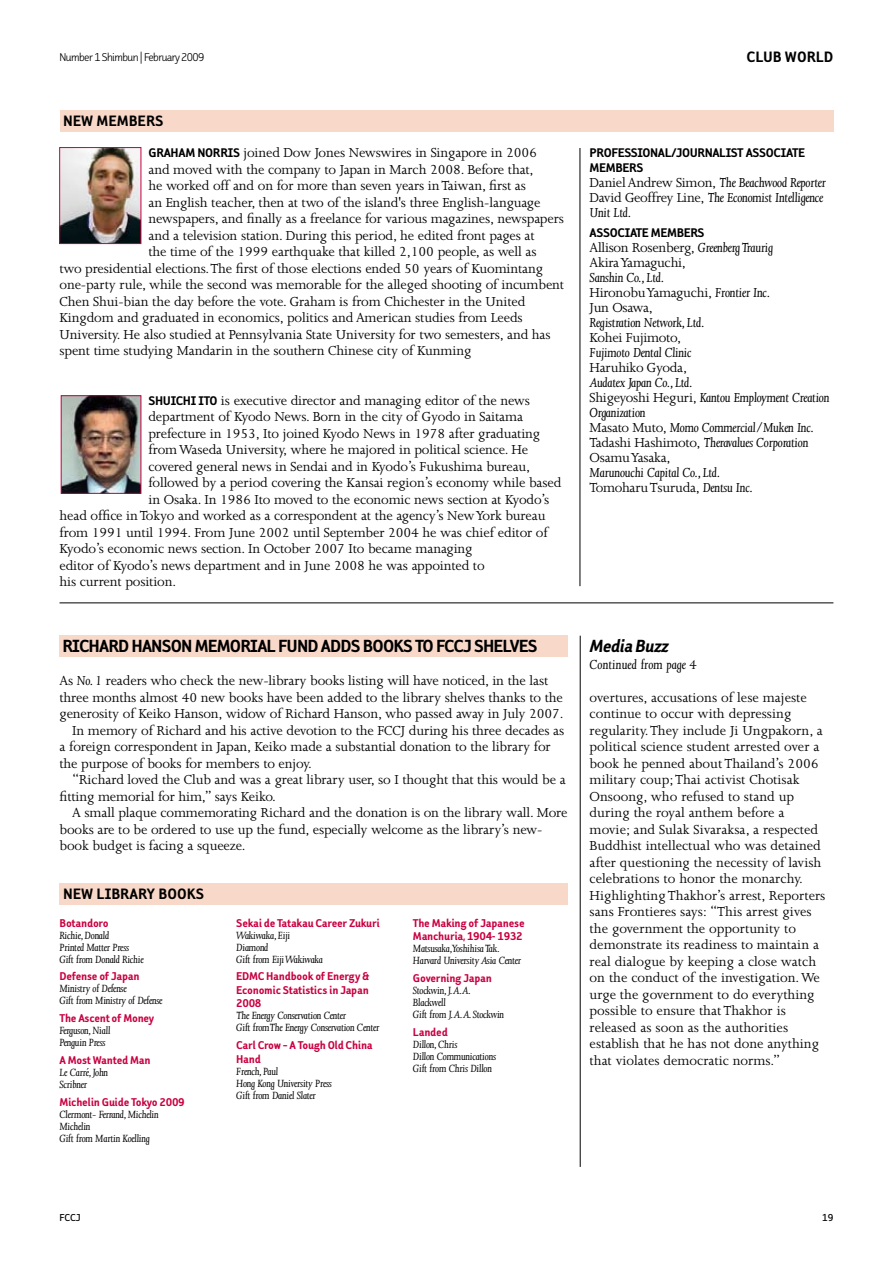
<style>
.page{position:relative;width:893px;height:1263px;background:#fff}
.page>*{position:absolute;margin:0;border:0;box-sizing:border-box;transform-origin:0 0}
.t1{font:21px "Faceplate Sans E Gauge";letter-spacing:-.04em;color:#000}
.t2{font:italic 21px "Faceplate Sans E Gauge";color:#000}
.t3{font:18px "Faceplate Sans E Gauge";color:#000}
.t4{font:15px/16.5px "Joanna";letter-spacing:-.01em;color:#000}
.t5{font:italic 15px/15px "Joanna";letter-spacing:-.02em;color:#000}
.t6{font:15px/15px "Faceplate Sans E Gauge";letter-spacing:-.025em;color:#000}
.t7{font:italic 15px "Joanna";color:#000}
.t8{font:13.5px/13.5px "Faceplate Sans E Gauge";letter-spacing:-.02em;color:#c90041}
.t9{font:13.5px "Faceplate Sans A Gauge";letter-spacing:-.045em;color:#000}
.t10{font:italic 12px/12px "Joanna";letter-spacing:-.025em;color:#000}
.t11{font:12px "Faceplate Sans C Gauge";letter-spacing:-.005em;color:#000}
.s1{font-family:"Faceplate Sans E Gauge"}
.s2{font-style:italic}
.s3{font-style:normal}
</style>
<div class="page">
<div style="left:60px;top:636px;width:508px;height:21px;background:#f8d8c8"></div>
<img style="left:61px;top:149px;width:78px;height:93px">
<div style="left:59px;top:147px;width:82px;height:97px;border:1px solid #c90041"></div>
<img style="left:63px;top:397px;width:76px;height:95px">
<div style="left:61px;top:395px;width:80px;height:99px;border:1px solid #c90041"></div>
<div style="left:60px;top:111px;width:773px;height:21px;background:#f8d8c8"></div>
<hr style="left:580px;top:148px;width:1px;height:438px;background:#000">
<div style="left:60px;top:883px;width:508px;height:22px;background:#f8d8c8"></div>
<hr style="left:60px;top:603px;width:773px;height:1px;background:#000">
<hr style="left:580px;top:636px;width:1px;height:531px;background:#000">
<p class="t9" style="left:60px;top:50px;width:146px">Number 1 Shimbun | February 2009</p>
<p class="t3" style="left:746px;top:47px;width:88px">CLUB WORLD</p>
<p class="t3" style="left:63px;top:111px;width:102px">NEW MEMBERS</p>
<p class="t4" style="left:148px;top:144px;width:390px"><span class="s1">GRAHAM NORRIS</span> joined Dow Jones Newswires in Singapore in 2006</p>
<p class="t4" style="left:148px;top:161px;width:387px">and moved with the company to Japan in March 2008. Before that,</p>
<p class="t4" style="left:148px;top:177px;width:379px">he worked off and on for more than seven years in Taiwan, first as</p>
<p class="t4" style="left:148px;top:194px;width:394px">an English teacher, then at two of the island's three English-language</p>
<p class="t4" style="left:148px;top:210px;width:417px">newspapers, and finally as a freelance for various magazines, newspapers</p>
<p class="t4" style="left:148px;top:227px;width:388px">and a television station. During this period, he edited front pages at</p>
<p class="t4" style="left:148px;top:243px;width:390px">the time of the 1999 earthquake that killed 2,100 people, as well as</p>
<p class="t4" style="left:60px;top:260px;width:485px">two presidential elections. The first of those elections ended 50 years of Kuomintang</p>
<p class="t4" style="left:60px;top:276px;width:506px">one-party rule, while the second was memorable for the alleged shooting of incumbent</p>
<p class="t4" style="left:60px;top:293px;width:467px">Chen Shui-bian the day before the vote. Graham is from Chichester in the United</p>
<p class="t4" style="left:60px;top:309px;width:465px">Kingdom and graduated in economics, politics and American studies from Leeds</p>
<p class="t4" style="left:60px;top:326px;width:493px">University. He also studied at Pennsylvania State University for two semesters, and has</p>
<p class="t4" style="left:60px;top:342px;width:413px">spent time studying Mandarin in the southern Chinese city of Kunming</p>
<p class="t4" style="left:148px;top:392px;width:383px"><span class="s1">SHUICHI ITO</span> is executive director and managing editor of the news</p>
<p class="t4" style="left:148px;top:408px;width:376px">department of Kyodo News. Born in the city of Gyodo in Saitama</p>
<p class="t4" style="left:148px;top:425px;width:393px">prefecture in 1953, Ito joined Kyodo News in 1978 after graduating</p>
<p class="t4" style="left:148px;top:441px;width:381px">from Waseda University, where he majored in political science. He</p>
<p class="t4" style="left:148px;top:458px;width:384px">covered general news in Sendai and in Kyodo’s Fukushima bureau,</p>
<p class="t4" style="left:148px;top:474px;width:414px">followed by a period covering the Kansai region’s economy while based</p>
<p class="t4" style="left:148px;top:491px;width:402px">in Osaka. In 1986 Ito moved to the economic news section at Kyodo’s</p>
<p class="t4" style="left:60px;top:507px;width:487px">head office in Tokyo and worked as a correspondent at the agency’s New York bureau</p>
<p class="t4" style="left:60px;top:524px;width:490px">from 1991 until 1994. From June 2002 until September 2004 he was chief editor of</p>
<p class="t4" style="left:60px;top:540px;width:415px">Kyodo’s economic news section. In October 2007 Ito became managing</p>
<p class="t4" style="left:60px;top:557px;width:427px">editor of Kyodo’s news department and in June 2008 he was appointed to</p>
<p class="t4" style="left:60px;top:573px;width:118px">his current position.</p>
<h1 class="t1" style="left:62px;top:634px;width:476px">RICHARD HANSON MEMORIAL FUND ADDS BOOKS TO FCCJ SHELVES</h1>
<p class="t4" style="left:60px;top:672px;width:490px">As <span class="s2">No. 1</span> readers who check the new-library books listing will have noticed, in the last</p>
<p class="t4" style="left:60px;top:689px;width:505px">three months almost 40 new books have been added to the library shelves thanks to the</p>
<p class="t4" style="left:60px;top:705px;width:505px">generosity of Keiko Hanson, widow of Richard Hanson, who passed away in July 2007.</p>
<p class="t4" style="left:72px;top:722px;width:493px">In memory of Richard and his active devotion to the FCCJ during his three decades as</p>
<p class="t4" style="left:60px;top:738px;width:493px">a foreign correspondent in Japan, Keiko made a substantial donation to the library for</p>
<p class="t4" style="left:60px;top:755px;width:254px">the purpose of books for members to enjoy.</p>
<p class="t4" style="left:72px;top:771px;width:495px">“Richard loved the Club and was a great library user, so I thought that this would be a</p>
<p class="t4" style="left:60px;top:788px;width:218px">fitting memorial for him,” says Keiko.</p>
<p class="t4" style="left:72px;top:804px;width:497px">A small plaque commemorating Richard and the donation is on the library wall. More</p>
<p class="t4" style="left:60px;top:821px;width:484px">books are to be ordered to use up the fund, especially welcome as the library’s new-</p>
<p class="t4" style="left:60px;top:837px;width:187px">book budget is facing a squeeze.</p>
<p class="t3" style="left:63px;top:884px;width:143px">NEW LIBRARY BOOKS</p>
<p class="t8" style="left:60px;top:916px;width:51px">Botandoro</p>
<p class="t10" style="left:60px;top:929px;width:86px">Richie, Donald<br>Printed Matter Press<br>Gift from Donald Richie</p>
<p class="t8" style="left:60px;top:969px;width:82px">Defense of Japan</p>
<p class="t10" style="left:60px;top:983px;width:105px">Ministry of Defense<br>Gift from Ministry of Defense</p>
<p class="t8" style="left:60px;top:1011px;width:96px">The Ascent of Money</p>
<p class="t10" style="left:60px;top:1024px;width:52px">Ferguson, Niall<br>Penguin Press</p>
<p class="t8" style="left:60px;top:1053px;width:93px">A Most Wanted Man</p>
<p class="t10" style="left:60px;top:1066px;width:50px">Le Carré, John<br>Scribner</p>
<p class="t8" style="left:60px;top:1095px;width:127px">Michelin Guide Tokyo 2009</p>
<p class="t10" style="left:60px;top:1108px;width:101px">Clermont- Ferrand, Michelin<br>Michelin<br>Gift from Martin Koelling</p>
<p class="t8" style="left:236px;top:916px;width:145px">Sekai de Tatakau Career Zukuri</p>
<p class="t10" style="left:236px;top:929px;width:88px">Wakiwaka, Eiji<br>Diamond<br>Gift from Eiji Wakiwaka</p>
<p class="t8" style="left:236px;top:969px;width:135px;text-align:justify">EDMC Handbook of Energy &amp; Economic Statistics in Japan 2008</p>
<p class="t10" style="left:236px;top:1010px;width:145px">The Energy Conservation Center<br>Gift fromThe Energy Conservation Center</p>
<p class="t8" style="left:236px;top:1038px;width:138px">Carl Crow – A Tough Old China<br>Hand</p>
<p class="t10" style="left:236px;top:1065px;width:97px">French, Paul<br>Hong Kong University Press<br>Gift from Daniel Slater</p>
<p class="t8" style="left:413px;top:916px;width:113px">The Making of Japanese<br>Manchuria, 1904- 1932</p>
<p class="t10" style="left:413px;top:942px;width:110px">Matsusaka,Yoshihisa Tak.<br>Harvard University Asia Center</p>
<p class="t8" style="left:413px;top:971px;width:80px">Governing Japan</p>
<p class="t10" style="left:413px;top:984px;width:93px">Stockwin, J.A.A.<br>Blackwell<br>Gift from J.A.A. Stockwin</p>
<p class="t8" style="left:413px;top:1025px;width:36px">Landed</p>
<p class="t10" style="left:413px;top:1038px;width:85px">Dillon, Chris<br>Dillon Communications<br>Gift from Chris Dillon</p>
<p class="t6" style="left:590px;top:145px;width:217px">PROFESSIONAL/JOURNALIST ASSOCIATE<br>MEMBERS</p>
<p class="t5" style="left:590px;top:176px;width:238px"><span class="s3">Daniel Andrew Simon,</span> The Beachwood Reporter<br><span class="s3">David Geoffrey Line,</span> The Economist Intelligence<br>Unit Ltd.</p>
<p class="t6" style="left:590px;top:225px;width:116px">ASSOCIATE MEMBERS</p>
<p class="t4" style="left:590px;top:240px;width:185px;line-height:15px">Allison Rosenberg, <span class="s2">Greenberg Traurig<br></span>Akira Yamaguchi,</p>
<p class="t5" style="left:590px;top:270px;width:182px">Sanshin Co., Ltd.<br><span class="s3">Hironobu Yamaguchi,</span> Frontier Inc.<br><span class="s3">Jun Osawa,</span></p>
<p class="t5" style="left:590px;top:315px;width:117px">Registration Network, Ltd.</p>
<p class="t4" style="left:590px;top:329px;width:93px">Kohei Fujimoto,</p>
<p class="t5" style="left:590px;top:345px;width:104px">Fujimoto Dental Clinic</p>
<p class="t4" style="left:590px;top:359px;width:99px">Haruhiko Gyoda,</p>
<p class="t5" style="left:590px;top:375px;width:241px">Audatex Japan Co., Ltd.<br><span class="s3">Shigeyoshi Heguri,</span> Kantou Employment Creation<br>Organization<br><span class="s3">Masato Muto,</span> Momo Commercial/Muken Inc.<br><span class="s3">Tadashi Hashimoto,</span> Theravalues Corporation<br><span class="s3">Osamu Yasaka,</span></p>
<p class="t5" style="left:590px;top:465px;width:165px">Marunouchi Capital Co., Ltd.<br><span class="s3">Tomoharu Tsuruda,</span> Dentsu Inc.</p>
<h1 class="t2" style="left:589px;top:634px;width:85px">MediaBuzz</h1>
<p class="t7" style="left:590px;top:656px;width:108px">Continued from page 4</p>
<p class="t4" style="left:590px;top:689px;width:237px">overtures, accusations of lese majeste continue to occur with depressing regularity. They include Ji Ungpakorn, a political science student arrested over a book he penned about Thailand’s 2006 military coup; Thai activist Chotisak Onsoong, who refused to stand up during the royal anthem before a movie; and Sulak Sivaraksa, a respected Buddhist intellectual who was detained after questioning the necessity of lavish celebrations to honor the monarchy.<br>Highlighting Thakhor’s arrest, Reporters sans Frontieres says: “This arrest gives the government the opportunity to demonstrate its readiness to maintain a real dialogue by keeping a close watch on the conduct of the investigation. We urge the government to do everything possible to ensure that Thakhor is released as soon as the authorities establish that he has not done anything that violates democratic norms.”</p>
<p class="t11" style="left:60px;top:1211px;width:23px">FCCJ</p>
<p class="t11" style="left:822px;top:1211px;width:13px">19</p>
</div>
